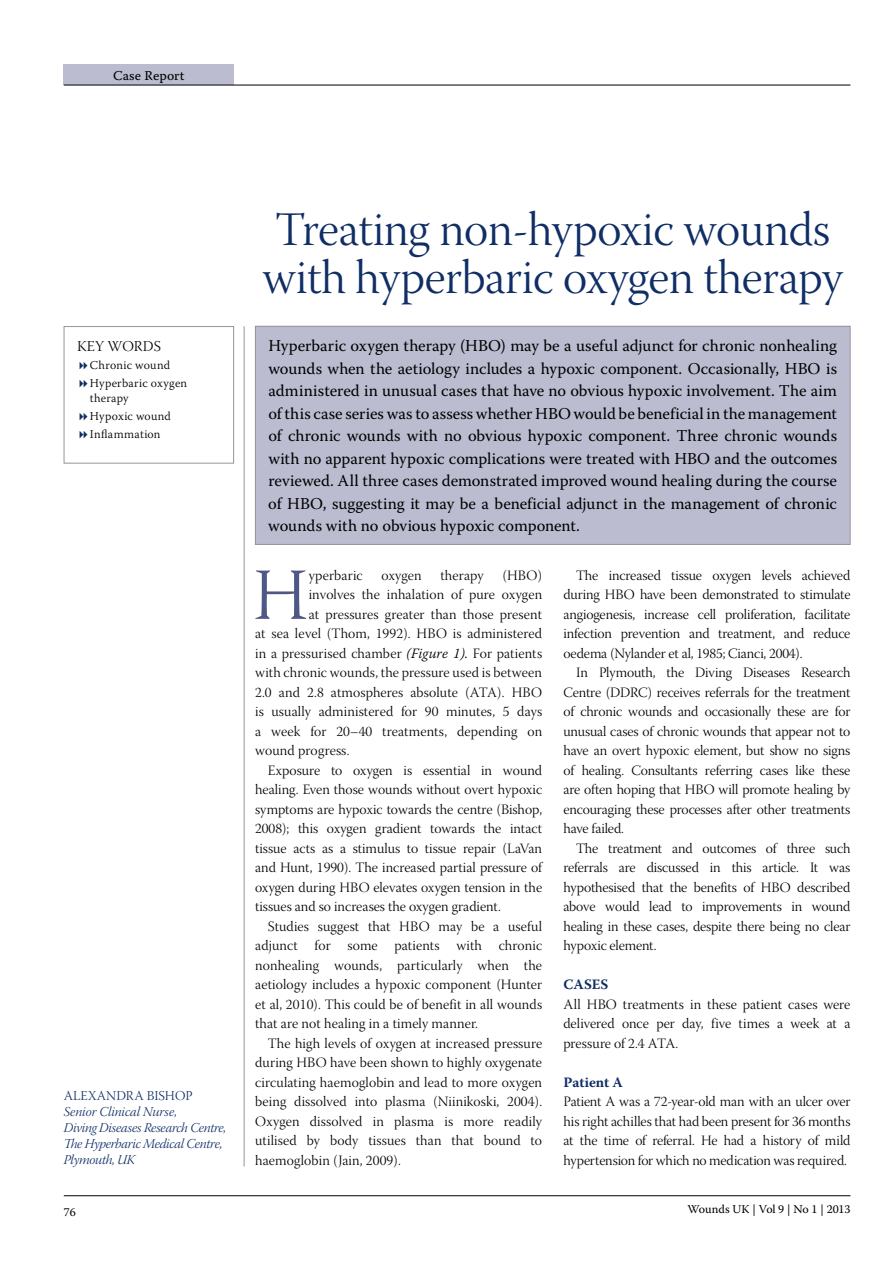
<style>
.page{position:relative;width:893px;height:1263px;background:#fff}
.page>*{position:absolute;margin:0;border:0;box-sizing:border-box;transform-origin:0 0}
.t1{font:73.35px "Warnock Pro Light Subh";color:#4e5785}
.t2{font:48px/48px "Warnock Pro Light Subh";letter-spacing:-.01em;color:#102e65}
.t3{font:16.5px/22.5px "Warnock Pro";letter-spacing:-.01em;color:#000;text-align:justify}
.t4{font:15px "Warnock Pro Light Subh";letter-spacing:.01em;color:#000}
.t5{font:14.25px/19.5px "Warnock Pro Light Subh";letter-spacing:.005em;color:#000;text-align:justify}
.t6{font:700 14.25px "Warnock Pro";color:#102e65}
.t7{font:13.5px/16.2px "Warnock Pro Light It Subh";letter-spacing:-.02em;color:#102e65}
.t8{font:13.5px "Warnock Pro Light Subh";color:#102e65}
.t9{font:13.5px "Warnock Pro Capt";letter-spacing:.01em;color:#000}
.t10{font:300 12px/18px "Warnock Pro";letter-spacing:.015em;color:#000}
.t11{font:12px "Warnock Pro";letter-spacing:-.005em;color:#000}
.s1{font-family:"Warnock Pro";font-weight:300;font-style:italic}
</style>
<div class="page">
<hr style="left:64px;top:1195px;width:786px;height:1px;background:#000">
<div style="left:64px;top:64px;width:170px;height:21px;background:#bbbcd0"></div>
<hr style="left:64px;top:85px;width:786px;height:1px;background:#000">
<div style="left:64px;top:326px;width:170px;height:137px;border:1px solid #939598"></div>
<div style="left:255px;top:326px;width:595px;height:218px;background:#bbbcd0"></div>
<div style="left:255px;top:326px;width:595px;height:219px;border:1px solid #939598"></div>
<hr style="left:244px;top:326px;width:1px;height:840px;background:#939598">
<p class="t9" style="left:113px;top:67px;width:73px">Case Report</p>
<p class="t4" style="left:77px;top:338px;width:85px">KEY WORDS</p>
<p class="t10" style="left:90px;top:355px;width:99px">Chronic wound<br>Hyperbaric oxygen</p>
<p class="t10" style="left:90px;top:388px;width:83px">therapy<br>Hypoxic wound<br>Inflammation</p>
<p class="t8" style="left:64px;top:1088px;width:130px">ALEXANDRA BISHOP</p>
<p class="t7" style="left:64px;top:1105px;width:164px">Senior Clinical Nurse,<br>Diving Diseases Research Centre,<br>The Hyperbaric Medical Centre,<br>Plymouth, UK</p>
<p class="t11" style="left:64px;top:1205px;width:14px">76</p>
<h2 class="t2" style="left:263px;top:210px;width:582px">Treating non-hypoxic wounds with hyperbaric oxygen therapy</h2>
<p class="t3" style="left:268px;top:334px;width:570px">Hyperbaric oxygen therapy (HBO) may be a useful adjunct for chronic nonhealing wounds when the aetiology includes a hypoxic component. Occasionally, HBO is administered in unusual cases that have no obvious hypoxic involvement. The aim of this case series was to assess whether HBO would be beneficial in the management of chronic wounds with no obvious hypoxic component. Three chronic wounds with no apparent hypoxic complications were treated with HBO and the outcomes reviewed. All three cases demonstrated improved wound healing during the course of HBO, suggesting it may be a beneficial adjunct in the management of chronic wounds with no obvious hypoxic component.</p>
<h1 class="t1" style="left:253px;top:555px;width:56px">H</h1>
<p class="t5" style="left:309px;top:567px;width:56px">yperbaric</p>
<p class="t5" style="left:381px;top:567px;width:42px">oxygen</p>
<p class="t5" style="left:441px;top:567px;width:45px">therapy</p>
<p class="t5" style="left:502px;top:567px;width:41px">(HBO)</p>
<p class="t5" style="left:563px;top:567px;width:289px;text-indent:13px">The increased tissue oxygen levels achieved during HBO have been demonstrated to stimulate angiogenesis, increase cell proliferation, facilitate infection prevention and treatment, and reduce oedema (Nylander et al, 1985; Cianci, 2004).</p>
<p class="t5" style="left:563px;top:664px;width:289px;text-indent:13px">In Plymouth, the Diving Diseases Research Centre (DDRC) receives referrals for the treatment of chronic wounds and occasionally these are for unusual cases of chronic wounds that appear not to have an overt hypoxic element, but show no signs of healing. Consultants referring cases like these are often hoping that HBO will promote healing by encouraging these processes after other treatments have failed.</p>
<p class="t5" style="left:563px;top:840px;width:289px;text-indent:13px">The treatment and outcomes of three such referrals are discussed in this article. It was hypothesised that the benefits of HBO described above would lead to improvements in wound healing in these cases, despite there being no clear hypoxic element.</p>
<p class="t6" style="left:563px;top:976px;width:46px">CAses</p>
<p class="t5" style="left:563px;top:996px;width:289px">All HBO treatments in these patient cases were delivered once per day, five times a week at a pressure of 2.4 ATA.</p>
<p class="t6" style="left:563px;top:1073px;width:61px">Patient A</p>
<p class="t5" style="left:563px;top:1093px;width:289px">Patient A was a 72-year-old man with an ulcer over his right achilles that had been present for 36 months at the time of referral. He had a history of mild hypertension for which no medication was required.</p>
<p class="t5" style="left:309px;top:587px;width:235px">involves the inhalation of pure oxygen</p>
<p class="t5" style="left:309px;top:606px;width:235px">at pressures greater than those present</p>
<p class="t5" style="left:255px;top:625px;width:289px">at sea level (Thom, 1992). HBO is administered</p>
<p class="t5" style="left:255px;top:645px;width:288px">in a pressurised chamber <span class="s1">(Figure 1).</span> For patients</p>
<p class="t5" style="left:255px;top:664px;width:288px">with chronic wounds, the pressure used is between</p>
<p class="t5" style="left:255px;top:684px;width:288px">2.0 and 2.8 atmospheres absolute (ATA). HBO</p>
<p class="t5" style="left:255px;top:703px;width:289px">is usually administered for 90 minutes, 5 days</p>
<p class="t5" style="left:255px;top:723px;width:289px">a week for 20–40 treatments, depending on</p>
<p class="t5" style="left:255px;top:742px;width:96px">wound progress.</p>
<p class="t5" style="left:268px;top:762px;width:276px">Exposure to oxygen is essential in wound</p>
<p class="t5" style="left:255px;top:781px;width:289px">healing. Even those wounds without overt hypoxic</p>
<p class="t5" style="left:255px;top:801px;width:289px">symptoms are hypoxic towards the centre (Bishop,</p>
<p class="t5" style="left:255px;top:820px;width:289px">2008); this oxygen gradient towards the intact</p>
<p class="t5" style="left:255px;top:840px;width:288px">tissue acts as a stimulus to tissue repair (LaVan</p>
<p class="t5" style="left:255px;top:859px;width:289px">and Hunt, 1990). The increased partial pressure of</p>
<p class="t5" style="left:255px;top:879px;width:289px">oxygen during HBO elevates oxygen tension in the</p>
<p class="t5" style="left:255px;top:898px;width:247px">tissues and so increases the oxygen gradient.</p>
<p class="t5" style="left:268px;top:918px;width:276px">Studies suggest that HBO may be a useful</p>
<p class="t5" style="left:255px;top:937px;width:289px">adjunct for some patients with chronic</p>
<p class="t5" style="left:255px;top:957px;width:288px">nonhealing wounds, particularly when the</p>
<p class="t5" style="left:255px;top:976px;width:289px">aetiology includes a hypoxic component (Hunter</p>
<p class="t5" style="left:255px;top:996px;width:288px">et al, 2010). This could be of benefit in all wounds</p>
<p class="t5" style="left:255px;top:1015px;width:224px">that are not healing in a timely manner.</p>
<p class="t5" style="left:268px;top:1035px;width:276px">The high levels of oxygen at increased pressure</p>
<p class="t5" style="left:255px;top:1054px;width:288px">during HBO have been shown to highly oxygenate</p>
<p class="t5" style="left:255px;top:1074px;width:289px">circulating haemoglobin and lead to more oxygen</p>
<p class="t5" style="left:255px;top:1093px;width:289px">being dissolved into plasma (Niinikoski, 2004).</p>
<p class="t5" style="left:255px;top:1113px;width:288px">Oxygen dissolved in plasma is more readily</p>
<p class="t5" style="left:255px;top:1132px;width:288px">utilised by body tissues than that bound to</p>
<p class="t5" style="left:255px;top:1152px;width:147px">haemoglobin (Jain, 2009).</p>
<p class="t11" style="left:687px;top:1202px;width:164px">Wounds UK | Vol 9 | No 1 | 2013</p>
</div>
